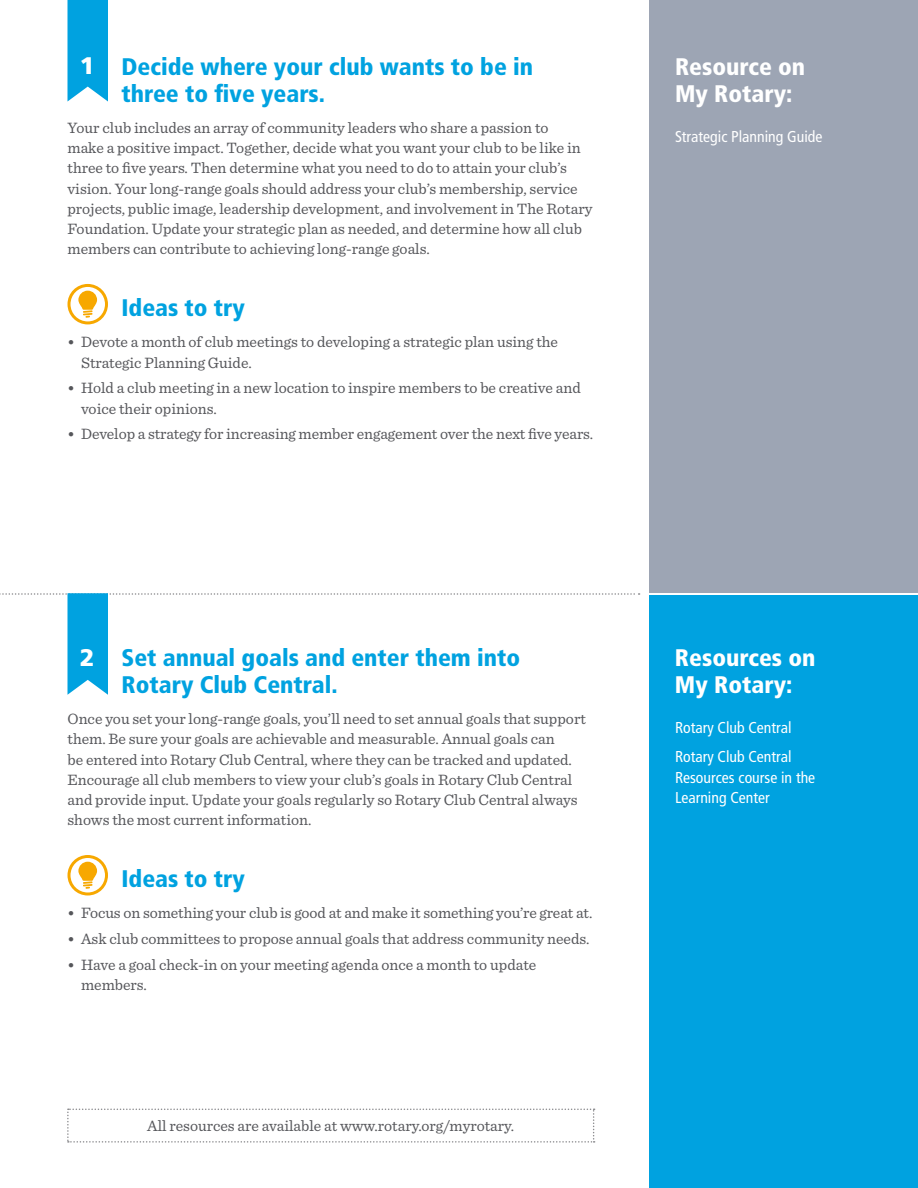
<style>
.page{position:relative;width:918px;height:1188px;background:#fff}
.page>*{position:absolute;margin:0;border:0;box-sizing:border-box;transform-origin:0 0}
.t1{font:900 condensed 24px/27px "Frutiger LT Std";color:#00a2e0}
.t2{font:900 condensed 24px/27px "Frutiger LT Std";color:#fff}
.t3{font:900 24px "Frutiger LT Std";color:#fff}
.t4{font:15.75px/20.2px "Sentinel";color:#55565a}
.t5{font:condensed 15.75px/29.2px "Frutiger LT Std";color:#fff}
.s1{font-weight:600;font-size:15px}
</style>
<div class="page">
<div style="left:650px;top:595px;width:268px;height:593px;background:#00a2e0"></div>
<div style="left:650px;top:0;width:268px;height:593px;background:#9da5b4"></div>
<svg style="left:68px;top:0;width:40px;height:102px;background:#14a9e2"></svg>
<svg style="left:0;top:593px;width:640px;height:102px"></svg>
<svg style="left:67px;top:1109px;width:528px;height:34px"></svg>
<svg style="left:69px;top:285px;width:37px;height:38px"></svg>
<div style="left:68px;top:284px;width:40px;height:40px;border:3px solid #f7a800;border-radius:50%"></div>
<svg style="left:78px;top:291px;width:19px;height:27px"></svg>
<svg style="left:69px;top:856px;width:37px;height:38px"></svg>
<div style="left:68px;top:855px;width:40px;height:41px;border:3px solid #f7a800;border-radius:50%"></div>
<svg style="left:78px;top:862px;width:19px;height:27px"></svg>
<h1 class="t1" style="left:122px;top:53px;width:413px">Decide where your club wants to be in three to five years.</h1>
<p class="t4" style="left:68px;top:116px;width:526px">Your club includes an array of community leaders who share a passion to<br>make a positive impact. Together, decide what you want your club to be like in three to five years. Then determine what you need to do to attain your club’s vision. Your long-range goals should address your club’s membership, service projects, public image, leadership development, and involvement in The Rotary Foundation. Update your strategic plan as needed, and determine how all club members can contribute to achieving long-range goals.</p>
<h1 class="t3" style="left:80px;top:51px;width:16px">1</h1>
<h1 class="t1" style="left:121px;top:294px;width:125px">Ideas to try</h1>
<p class="t4" style="left:81px;top:331px;width:479px;text-indent:-14px"><span class="s1">•</span> Devote a month of club meetings to developing a strategic plan using the<br>Strategic Planning Guide.</p>
<p class="t4" style="left:81px;top:377px;width:501px;text-indent:-14px"><span class="s1">•</span> Hold a club meeting in a new location to inspire members to be creative and voice their opinions.</p>
<p class="t4" style="left:68px;top:423px;width:527px"><span class="s1">•</span> Develop a strategy for increasing member engagement over the next five years.</p>
<h1 class="t2" style="left:675px;top:53px;width:132px">Resource on<br>My Rotary:</h1>
<p class="t5" style="left:675px;top:122px;width:149px">Strategic Planning Guide</p>
<h1 class="t1" style="left:122px;top:644px;width:400px">Set annual goals and enter them into<br>Rotary Club Central.</h1>
<p class="t4" style="left:68px;top:708px;width:520px">Once you set your long-range goals, you’ll need to set annual goals that support them. Be sure your goals are achievable and measurable. Annual goals can<br>be entered into Rotary Club Central, where they can be tracked and updated.<br>Encourage all club members to view your club’s goals in Rotary Club Central and provide input. Update your goals regularly so Rotary Club Central always shows the most current information.</p>
<h1 class="t3" style="left:80px;top:643px;width:16px">2</h1>
<h1 class="t2" style="left:675px;top:644px;width:142px">Resources on<br>My Rotary:</h1>
<p class="t5" style="left:675px;top:713px;width:118px">Rotary Club Central<br>Rotary Club Central</p>
<p class="t5" style="left:675px;top:767px;width:142px;line-height:20.2px">Resources course in the<br>Learning Center</p>
<h1 class="t1" style="left:121px;top:866px;width:125px">Ideas to try</h1>
<p class="t4" style="left:68px;top:902px;width:526px"><span class="s1">•</span> Focus on something your club is good at and make it something you’re great at.</p>
<p class="t4" style="left:68px;top:928px;width:523px"><span class="s1">•</span> Ask club committees to propose annual goals that address community needs.</p>
<p class="t4" style="left:81px;top:953px;width:457px;text-indent:-14px"><span class="s1">•</span> Have a goal check-in on your meeting agenda once a month to update members.</p>
<p class="t4" style="left:147px;top:1114px;width:369px">All resources are available at www.rotary.org/myrotary.</p>
</div>
